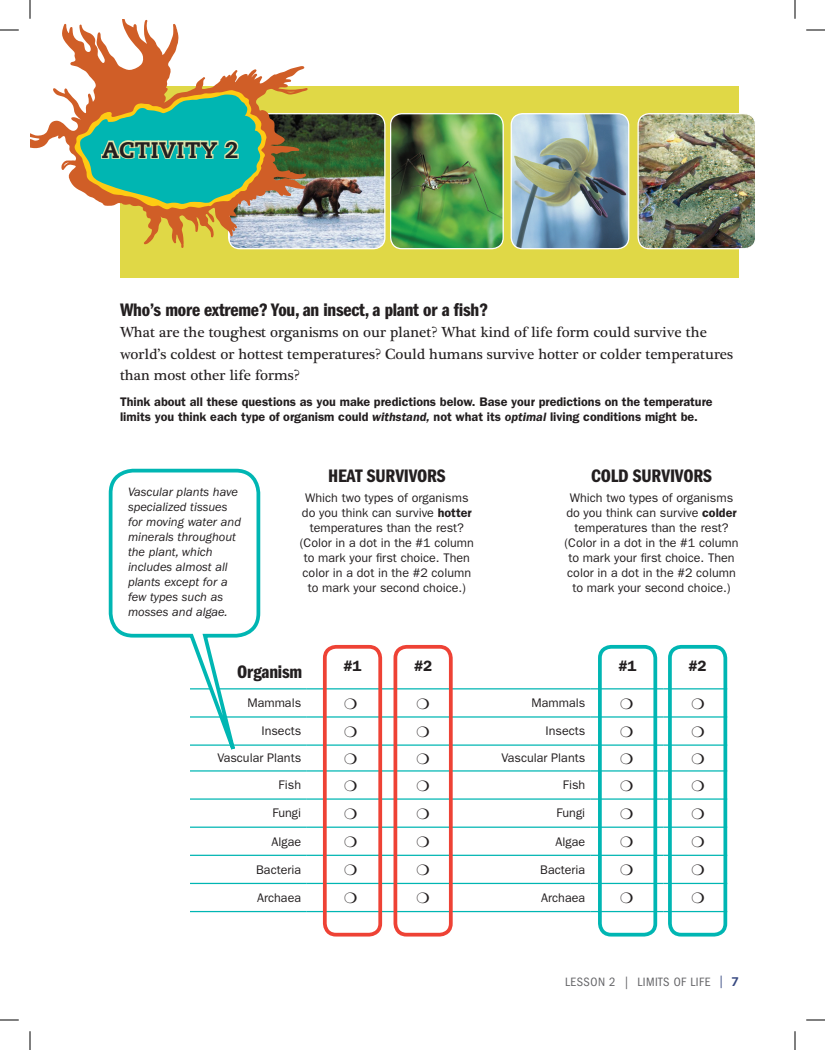
<style>
.page{position:relative;width:825px;height:1050px;background:#fff}
.page>*{position:absolute;margin:0;border:0;box-sizing:border-box;transform-origin:0 0}
.t1{font:800 22.5px "Caecilia LT Std";letter-spacing:.02em;color:#231f20}
.t2{font:18.75px "ITC Franklin Gothic Std Dm Cp";letter-spacing:-.01em;color:#231f20;scale:1.14 1}
.t3{font:15px/21.2px "Plantagenet Cherokee";color:#231f20}
.t4{font:600 15px "ITC Franklin Gothic Std";color:#231f20}
.t5{font:12.5px/15px "ITC Franklin Gothic Std";color:#231f20;text-align:center}
.t6{font:600 12.5px/15px "ITC Franklin Gothic Std";color:#231f20}
.t7{font:italic 12.5px/15px "ITC Franklin Gothic Std";color:#231f20}
.t8{font:condensed 12.5px "ITC Franklin Gothic Std";letter-spacing:.04em;color:#636366}
.s1{font-style:italic}
.s2{font-weight:600}
.s3{color:#354780}
.s4{font-family:"Caecilia LT Std";font-weight:800;font-stretch:normal;color:#354780}
</style>
<div class="page">
<svg style="left:795px;top:1031px;width:1px;height:19px"></svg>
<svg style="left:795px;top:0;width:1px;height:19px"></svg>
<svg style="left:30px;top:1031px;width:1px;height:19px"></svg>
<svg style="left:30px;top:0;width:1px;height:19px"></svg>
<svg style="left:806px;top:1020px;width:19px;height:1px"></svg>
<svg style="left:0;top:1020px;width:19px;height:1px"></svg>
<svg style="left:806px;top:30px;width:19px;height:1px"></svg>
<svg style="left:0;top:30px;width:19px;height:1px"></svg>
<div style="left:120px;top:86px;width:619px;height:192px;background:#e0d846"></div>
<img style="left:308px;top:114px;width:77px;height:135px">
<div style="left:228px;top:113px;width:157px;height:136px;border:1px solid #fff;border-radius:11px"></div>
<img style="left:511px;top:114px;width:118px;height:135px">
<div style="left:511px;top:113px;width:118px;height:136px;border:1px solid #fff;border-radius:11px"></div>
<img style="left:638px;top:114px;width:116px;height:135px">
<div style="left:638px;top:113px;width:118px;height:136px;border:1px solid #fff;border-radius:11px"></div>
<img style="left:391px;top:114px;width:112px;height:135px">
<div style="left:390px;top:113px;width:114px;height:136px;border:1px solid #fff;border-radius:11px"></div>
<svg style="left:30px;top:20px;width:278px;height:229px"></svg>
<svg style="left:75px;top:90px;width:192px;height:119px;background:#63ac85"></svg>
<hr style="left:190px;top:688px;width:116px;height:1px;background:#00b6b3">
<hr style="left:306px;top:688px;width:89px;height:1px;background:#00b6b3">
<hr style="left:395px;top:688px;width:56px;height:1px;background:#00b6b3">
<hr style="left:451px;top:688px;width:139px;height:1px;background:#00b6b3">
<hr style="left:590px;top:688px;width:73px;height:1px;background:#00b6b3">
<hr style="left:663px;top:688px;width:64px;height:1px;background:#00b6b3">
<hr style="left:190px;top:716px;width:116px;height:2px;background:#00b6b3">
<hr style="left:306px;top:716px;width:89px;height:2px;background:#00b6b3">
<hr style="left:395px;top:716px;width:56px;height:2px;background:#00b6b3">
<hr style="left:451px;top:716px;width:139px;height:2px;background:#00b6b3">
<hr style="left:590px;top:716px;width:73px;height:2px;background:#00b6b3">
<hr style="left:663px;top:716px;width:64px;height:2px;background:#00b6b3">
<hr style="left:190px;top:744px;width:116px;height:2px;background:#00b6b3">
<hr style="left:306px;top:744px;width:89px;height:2px;background:#00b6b3">
<hr style="left:395px;top:744px;width:56px;height:2px;background:#00b6b3">
<hr style="left:451px;top:744px;width:139px;height:2px;background:#00b6b3">
<hr style="left:590px;top:744px;width:73px;height:2px;background:#00b6b3">
<hr style="left:663px;top:744px;width:64px;height:2px;background:#00b6b3">
<hr style="left:190px;top:770px;width:116px;height:2px;background:#00b6b3">
<hr style="left:306px;top:770px;width:89px;height:2px;background:#00b6b3">
<hr style="left:395px;top:770px;width:56px;height:2px;background:#00b6b3">
<hr style="left:451px;top:770px;width:139px;height:2px;background:#00b6b3">
<hr style="left:590px;top:770px;width:73px;height:2px;background:#00b6b3">
<hr style="left:663px;top:770px;width:64px;height:2px;background:#00b6b3">
<hr style="left:190px;top:798px;width:116px;height:2px;background:#00b6b3">
<hr style="left:306px;top:798px;width:89px;height:2px;background:#00b6b3">
<hr style="left:395px;top:798px;width:56px;height:2px;background:#00b6b3">
<hr style="left:451px;top:798px;width:139px;height:2px;background:#00b6b3">
<hr style="left:590px;top:798px;width:73px;height:2px;background:#00b6b3">
<hr style="left:663px;top:798px;width:64px;height:2px;background:#00b6b3">
<hr style="left:190px;top:827px;width:116px;height:1px;background:#00b6b3">
<hr style="left:306px;top:827px;width:89px;height:1px;background:#00b6b3">
<hr style="left:395px;top:827px;width:56px;height:1px;background:#00b6b3">
<hr style="left:451px;top:827px;width:139px;height:1px;background:#00b6b3">
<hr style="left:590px;top:827px;width:73px;height:1px;background:#00b6b3">
<hr style="left:663px;top:827px;width:64px;height:1px;background:#00b6b3">
<hr style="left:190px;top:855px;width:116px;height:1px;background:#00b6b3">
<hr style="left:306px;top:855px;width:89px;height:1px;background:#00b6b3">
<hr style="left:395px;top:855px;width:56px;height:1px;background:#00b6b3">
<hr style="left:451px;top:855px;width:139px;height:1px;background:#00b6b3">
<hr style="left:590px;top:855px;width:73px;height:1px;background:#00b6b3">
<hr style="left:663px;top:855px;width:64px;height:1px;background:#00b6b3">
<hr style="left:190px;top:883px;width:116px;height:1px;background:#00b6b3">
<hr style="left:306px;top:883px;width:89px;height:1px;background:#00b6b3">
<hr style="left:395px;top:883px;width:56px;height:1px;background:#00b6b3">
<hr style="left:451px;top:883px;width:139px;height:1px;background:#00b6b3">
<hr style="left:590px;top:883px;width:73px;height:1px;background:#00b6b3">
<hr style="left:663px;top:883px;width:64px;height:1px;background:#00b6b3">
<hr style="left:190px;top:911px;width:116px;height:1px;background:#00b6b3">
<hr style="left:306px;top:911px;width:89px;height:1px;background:#00b6b3">
<hr style="left:395px;top:911px;width:56px;height:1px;background:#00b6b3">
<hr style="left:451px;top:911px;width:139px;height:1px;background:#00b6b3">
<hr style="left:590px;top:911px;width:73px;height:1px;background:#00b6b3">
<hr style="left:663px;top:911px;width:64px;height:1px;background:#00b6b3">
<div style="left:394px;top:645px;width:59px;height:292px;border:4px solid #ee4235;border-radius:11px"></div>
<div style="left:598px;top:645px;width:59px;height:292px;border:4px solid #00b6b3;border-radius:11px"></div>
<div style="left:668px;top:645px;width:59px;height:292px;border:4px solid #00b6b3;border-radius:11px"></div>
<div style="left:323px;top:645px;width:59px;height:292px;border:4px solid #ee4235;border-radius:11px"></div>
<svg style="left:108px;top:468px;width:154px;height:332px"></svg>
<p class="t1" style="left:102px;top:136px;width:138px">ACTIVITY 2</p>
<h1 class="t2" style="left:120px;top:300px;width:324px">Who’s more extreme? You, an insect, a plant or a fsh?</h1>
<p class="t3" style="left:120px;top:322px;width:615px">What are the toughest organisms on our planet? What kind of life form could survive the world’s coldest or hottest temperatures? Could humans survive hotter or colder temperatures than most other life forms?</p>
<p class="t6" style="left:120px;top:394px;width:594px">Think about all these questions as you make predictions below. Base your predictions on the temperature limits you think each type of organism could <span class="s1">withstand,</span> not what its <span class="s1">optimal</span> living conditions might be.</p>
<p class="t7" style="left:128px;top:485px;width:115px">Vascular plants have specialized tissues for moving water and minerals throughout the plant, which includes almost all plants except for a few types such as mosses and algae.</p>
<p class="t2" style="left:328px;top:465px;width:105px">HEAT SURVIVORS</p>
<p class="t5" style="left:300px;top:491px;width:176px">Which two types of organisms do you think can survive <span class="s2">hotter </span>temperatures than the rest? (Color in a dot in the #1 column to mark your frst choice. Then color in a dot in the #2 column to mark your second choice.)</p>
<p class="t2" style="left:591px;top:465px;width:107px">COLD SURVIVORS</p>
<p class="t5" style="left:565px;top:491px;width:175px">Which two types of organisms do you think can survive <span class="s2">colder </span>temperatures than the rest? (Color in a dot in the #1 column to mark your frst choice. Then color in a dot in the #2 column to mark your second choice.)</p>
<p class="t4" style="left:344px;top:657px;width:19px">#1</p>
<p class="t4" style="left:414px;top:657px;width:19px">#2</p>
<p class="t4" style="left:619px;top:657px;width:20px">#1</p>
<p class="t4" style="left:689px;top:657px;width:20px">#2</p>
<p class="t2" style="left:237px;top:661px;width:59px">Organism</p>
<p class="t5" style="left:247px;top:696px;width:55px">Mammals</p>
<p class="t5" style="left:532px;top:696px;width:55px">Mammals</p>
<p class="t5" style="left:261px;top:724px;width:41px">Insects</p>
<p class="t5" style="left:546px;top:724px;width:41px">Insects</p>
<p class="t5" style="left:217px;top:751px;width:85px">Vascular Plants</p>
<p class="t5" style="left:501px;top:751px;width:85px">Vascular Plants</p>
<p class="t5" style="left:279px;top:778px;width:24px">Fish</p>
<p class="t5" style="left:563px;top:778px;width:24px">Fish</p>
<p class="t5" style="left:272px;top:806px;width:30px">Fungi</p>
<p class="t5" style="left:557px;top:806px;width:30px">Fungi</p>
<p class="t5" style="left:271px;top:834px;width:31px">Algae</p>
<p class="t5" style="left:556px;top:834px;width:31px">Algae</p>
<p class="t5" style="left:256px;top:862px;width:47px">Bacteria</p>
<p class="t5" style="left:540px;top:862px;width:47px">Bacteria</p>
<p class="t5" style="left:257px;top:890px;width:46px">Archaea</p>
<p class="t5" style="left:541px;top:890px;width:45px">Archaea</p>
<p class="t8" style="left:565px;top:975px;width:175px">LESSON 2 | LIMITS OF LIFE <span class="s3">|</span> <span class="s4">7</span></p>
</div>
